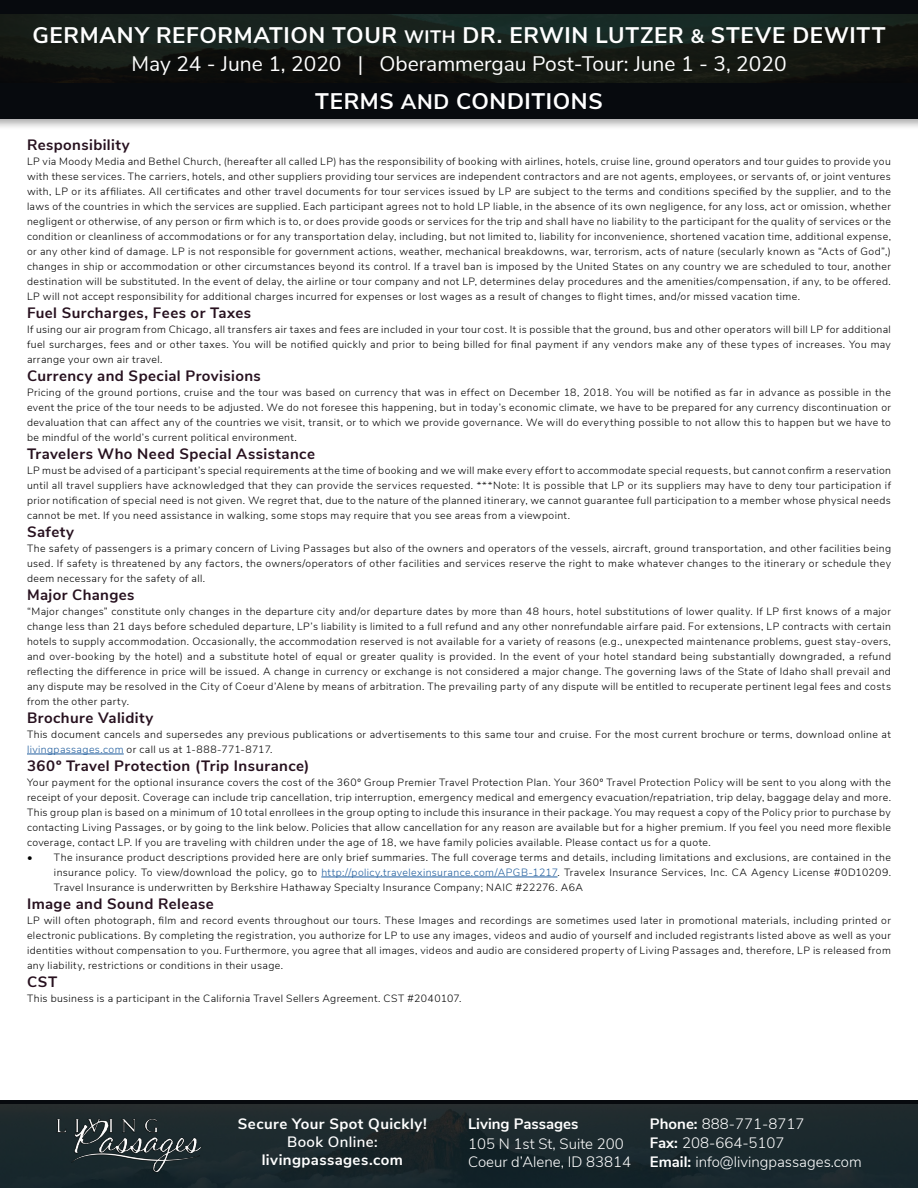
<style>
.page{position:relative;width:918px;height:1188px;background:#fff}
.page>*{position:absolute;margin:0;border:0;box-sizing:border-box;transform-origin:0 0}
.t1{font:700 22.5px "Nunito Sans";letter-spacing:.03em;color:#fff}
.t2{font:21px "Nunito Sans";color:#fff}
.t3{font:700 15px "Nunito Sans";letter-spacing:.03em;color:#27111f}
.t4{font:300 15px "Nunito Sans";color:#fff}
.t5{font:700 15px "Nunito Sans";letter-spacing:.025em;color:#fff}
.t6{font:700 15px "Nunito Sans";color:#fff}
.t7{font:600 15px "Nunito Sans";letter-spacing:.025em;color:#fff}
.t8{font:300 10.5px/15px "Nunito Sans";letter-spacing:.035em;color:#000;text-align:justify}
.s1{font-size:18px}
.s2{font-size:19.5px}
.s3{font-size:21px}
.s4{color:#215e9e}
.s5{font-weight:700}
</style>
<div class="page">
<div style="left:0;top:1104px;width:918px;height:84px;background:#1c292e"></div>
<img style="left:56px;top:1119px;width:145px;height:55px">
<hr style="left:0;top:1100px;width:918px;height:4px;background:#070a0e">
<hr style="left:27px;top:754px;width:97px;height:1px;background:#215e9e">
<hr style="left:321px;top:877px;width:237px;height:1px;background:#215e9e">
<div style="left:0;top:0;width:918px;height:13px;background:#070a0e"></div>
<div style="left:0;top:13px;width:918px;height:70px;background:linear-gradient(to bottom,#1a2a24,#100f0b)"></div>
<div style="left:0;top:80px;width:918px;height:51px;background:#000;opacity:.33"></div>
<div style="left:0;top:83px;width:918px;height:35px;background:#070a0e"></div>
<h1 class="t1" style="left:32px;top:19px;width:855px">GERMANY REFORMATION TOUR <span class="s1">WITH</span> DR. ERWIN LUTZER <span class="s2">&amp;</span> STEVE DEWITT</h1>
<h2 class="t2" style="left:131px;top:48px;width:657px">May 24 - June 1, 2020 | Oberammergau Post-Tour: June 1 - 3, 2020</h2>
<h1 class="t1" style="left:315px;top:85px;width:289px">TERMS <span class="s3">AND</span> CONDITIONS</h1>
<h3 class="t3" style="left:27px;top:134px;width:104px">Responsibility</h3>
<p class="t8" style="left:27px;top:153px;width:866px">LP via Moody Media and Bethel Church, (hereafter all called LP) has the responsibility of booking with airlines, hotels, cruise line, ground operators and tour guides to provide you with these services. The carriers, hotels, and other suppliers providing tour services are independent contractors and are not agents, employees, or servants of, or joint ventures with, LP or its affiliates. All certificates and other travel documents for tour services issued by LP are subject to the terms and conditions specified by the supplier, and to the laws of the countries in which the services are supplied. Each participant agrees not to hold LP liable, in the absence of its own negligence, for any loss, act or omission, whether negligent or otherwise, of any person or firm which is to, or does provide goods or services for the trip and shall have no liability to the participant for the quality of services or the condition or cleanliness of accommodations or for any transportation delay, including, but not limited to, liability for inconvenience, shortened vacation time, additional expense, or any other kind of damage. LP is not responsible for government actions, weather, mechanical breakdowns, war, terrorism, acts of nature (secularly known as “Acts of God”,) changes in ship or accommodation or other circumstances beyond its control. If a travel ban is imposed by the United States on any country we are scheduled to tour, another destination will be substituted. In the event of delay, the airline or tour company and not LP, determines delay procedures and the amenities/compensation, if any, to be offered.<br>LP will not accept responsibility for additional charges incurred for expenses or lost wages as a result of changes to flight times, and/or missed vacation time.</p>
<h3 class="t3" style="left:27px;top:302px;width:226px">Fuel Surcharges, Fees or Taxes</h3>
<p class="t8" style="left:27px;top:321px;width:865px">If using our air program from Chicago, all transfers air taxes and fees are included in your tour cost. It is possible that the ground, bus and other operators will bill LP for additional fuel surcharges, fees and or other taxes. You will be notified quickly and prior to being billed for final payment if any vendors make any of these types of increases. You may arrange your own air travel.</p>
<h3 class="t3" style="left:27px;top:365px;width:235px">Currency and Special Provisions</h3>
<p class="t8" style="left:27px;top:384px;width:866px">Pricing of the ground portions, cruise and the tour was based on currency that was in effect on December 18, 2018. You will be notified as far in advance as possible in the event the price of the tour needs to be adjusted. We do not foresee this happening, but in today’s economic climate, we have to be prepared for any currency discontinuation or devaluation that can affect any of the countries we visit, transit, or to which we provide governance. We will do everything possible to not allow this to happen but we have to be mindful of the world’s current political environment.</p>
<h3 class="t3" style="left:27px;top:443px;width:289px">Travelers Who Need Special Assistance</h3>
<p class="t8" style="left:27px;top:462px;width:866px">LP must be advised of a participant’s special requirements at the time of booking and we will make every effort to accommodate special requests, but cannot confirm a reservation until all travel suppliers have acknowledged that they can provide the services requested. ***Note: It is possible that LP or its suppliers may have to deny tour participation if prior notification of special need is not given. We regret that, due to the nature of the planned itinerary, we cannot guarantee full participation to a member whose physical needs cannot be met. If you need assistance in walking, some stops may require that you see areas from a viewpoint.</p>
<h3 class="t3" style="left:27px;top:521px;width:49px">Safety</h3>
<p class="t8" style="left:27px;top:540px;width:866px">The safety of passengers is a primary concern of Living Passages but also of the owners and operators of the vessels, aircraft, ground transportation, and other facilities being used. If safety is threatened by any factors, the owners/operators of other facilities and services reserve the right to make whatever changes to the itinerary or schedule they deem necessary for the safety of all.</p>
<h3 class="t3" style="left:27px;top:584px;width:109px">Major Changes</h3>
<p class="t8" style="left:27px;top:603px;width:866px">“Major changes” constitute only changes in the departure city and/or departure dates by more than 48 hours, hotel substitutions of lower quality. If LP first knows of a major change less than 21 days before scheduled departure, LP’s liability is limited to a full refund and any other nonrefundable airfare paid. For extensions, LP contracts with certain hotels to supply accommodation. Occasionally, the accommodation reserved is not available for a variety of reasons (e.g., unexpected maintenance problems, guest stay-overs, and over-booking by the hotel) and a substitute hotel of equal or greater quality is provided. In the event of your hotel standard being substantially downgraded, a refund reflecting the difference in price will be issued. A change in currency or exchange is not considered a major change. The governing laws of the State of Idaho shall prevail and any dispute may be resolved in the City of Coeur d’Alene by means of arbitration. The prevailing party of any dispute will be entitled to recuperate pertinent legal fees and costs from the other party.</p>
<h3 class="t3" style="left:27px;top:707px;width:128px">Brochure Validity</h3>
<p class="t8" style="left:27px;top:726px;width:865px">This document cancels and supersedes any previous publications or advertisements to this same tour and cruise. For the most current brochure or terms, download online at <span class="s4">livingpassages.com</span> or call us at 1-888-771-8717.</p>
<h3 class="t3" style="left:27px;top:755px;width:284px">360º Travel Protection (Trip Insurance)</h3>
<p class="t8" style="left:27px;top:774px;width:866px">Your payment for the optional insurance covers the cost of the 360º Group Premier Travel Protection Plan. Your 360º Travel Protection Policy will be sent to you along with the receipt of your deposit. Coverage can include trip cancellation, trip interruption, emergency medical and emergency evacuation/repatriation, trip delay, baggage delay and more.<br>This group plan is based on a minimum of 10 total enrollees in the group opting to include this insurance in their package. You may request a copy of the Policy prior to purchase by contacting Living Passages, or by going to the link below. Policies that allow cancellation for any reason are available but for a higher premium. If you feel you need more flexible coverage, contact LP. If you are traveling with children under the age of 18, we have family policies available. Please contact us for a quote.</p>
<p class="t8" style="left:54px;top:849px;width:839px;text-indent:-27px">• The insurance product descriptions provided here are only brief summaries. The full coverage terms and details, including limitations and exclusions, are contained in the insurance policy. To view/download the policy, go to <span class="s4">http://policy.travelexinsurance.com/APGB-1217</span>. Travelex Insurance Services, Inc. CA Agency License #0D10209.<br>Travel Insurance is underwritten by Berkshire Hathaway Specialty Insurance Company; NAIC #22276. A6A</p>
<h3 class="t3" style="left:27px;top:893px;width:188px">Image and Sound Release</h3>
<p class="t8" style="left:27px;top:912px;width:865px">LP will often photograph, film and record events throughout our tours. These Images and recordings are sometimes used later in promotional materials, including printed or electronic publications. By completing the registration, you authorize for LP to use any images, videos and audio of yourself and included registrants listed above as well as your identities without compensation to you. Furthermore, you agree that all images, videos and audio are considered property of Living Passages and, therefore, LP is released from any liability, restrictions or conditions in their usage.</p>
<h3 class="t3" style="left:27px;top:971px;width:32px">CST</h3>
<p class="t8" style="left:27px;top:990px;width:436px">This business is a participant in the California Travel Sellers Agreement. CST #2040107.</p>
<h3 class="t5" style="left:238px;top:1113px;width:190px">Secure Your Spot Quickly!</h3>
<h3 class="t7" style="left:287px;top:1131px;width:92px">Book Online:</h3>
<h3 class="t5" style="left:262px;top:1149px;width:143px">livingpassages.com</h3>
<h3 class="t6" style="left:468px;top:1113px;width:112px">Living Passages</h3>
<h3 class="t4" style="left:468px;top:1133px;width:157px">105 N 1st St, Suite 200</h3>
<h3 class="t4" style="left:650px;top:1132px;width:136px"><span class="s5">Fax:</span> 208-664-5107</h3>
<h3 class="t4" style="left:650px;top:1113px;width:156px"><span class="s5">Phone:</span> 888-771-8717</h3>
<h3 class="t4" style="left:468px;top:1151px;width:165px">Coeur d’Alene, ID 83814</h3>
<h3 class="t4" style="left:650px;top:1151px;width:213px"><span class="s5">Email:</span> info@livingpassages.com</h3>
</div>
